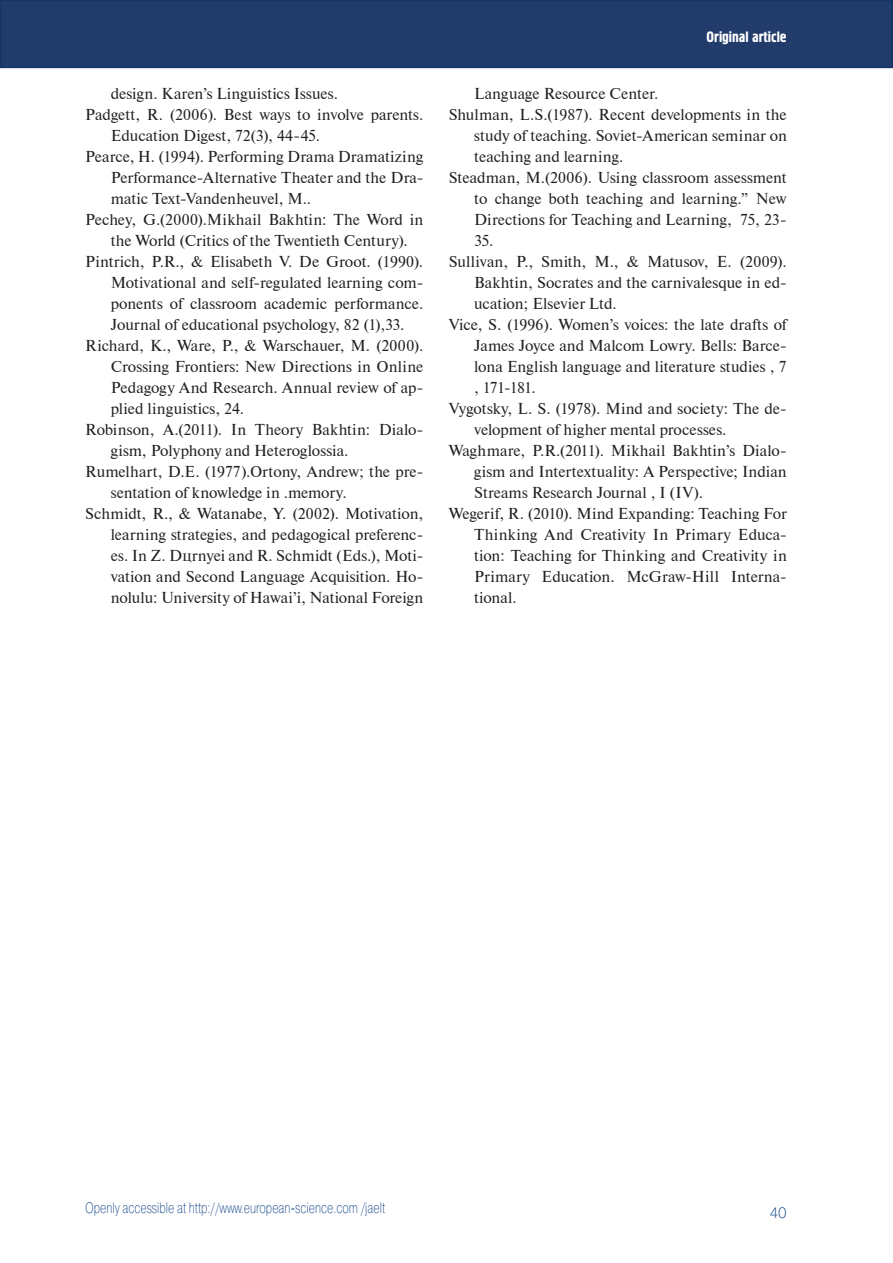
<style>
.page{position:relative;width:893px;height:1263px;background:#fff}
.page>*{position:absolute;margin:0;border:0;box-sizing:border-box;transform-origin:0 0}
.t1{font:15.75px "Newton CTT";letter-spacing:.005em;color:#231f20}
.t2{font:15px "Pragmatica Light C";color:#134789;scale:.75 1}
.t3{font:15px "Hermes C";color:#fff}
.t4{font:15px "Pragmatica Light C";color:#134789}
</style>
<div class="page">
<div style="left:1px;top:1px;width:891px;height:66px;background:#213c6b"></div>
<div style="left:0;top:0;width:893px;height:68px;border:2px solid #153566"></div>
<p class="t1" style="left:111px;top:85px;width:229px">design. Karen’s Linguistics Issues.</p>
<p class="t1" style="left:85px;top:106px;width:340px">Padgett, R. (2006). Best ways to involve parents.</p>
<p class="t1" style="left:111px;top:127px;width:211px">Education Digest, 72(3), 44-45.</p>
<p class="t1" style="left:85px;top:148px;width:340px">Pearce, H. (1994). Performing Drama Dramatizing</p>
<p class="t1" style="left:111px;top:169px;width:314px">Performance-Alternative Theater and the Dra-</p>
<p class="t1" style="left:111px;top:190px;width:202px">matic Text-Vandenheuvel, M..</p>
<p class="t1" style="left:85px;top:211px;width:340px">Pechey, G.(2000).Mikhail Bakhtin: The Word in</p>
<p class="t1" style="left:111px;top:232px;width:299px">the World (Critics of the Twentieth Century).</p>
<p class="t1" style="left:85px;top:253px;width:339px">Pintrich, P.R., &amp; Elisabeth V. De Groot. (1990).</p>
<p class="t1" style="left:111px;top:274px;width:314px">Motivational and self-regulated learning com-</p>
<p class="t1" style="left:111px;top:295px;width:314px">ponents of classroom academic performance.</p>
<p class="t1" style="left:111px;top:316px;width:295px">Journal of educational psychology, 82 (1),33.</p>
<p class="t1" style="left:85px;top:337px;width:340px">Richard, K., Ware, P., &amp; Warschauer, M. (2000).</p>
<p class="t1" style="left:111px;top:358px;width:314px">Crossing Frontiers: New Directions in Online</p>
<p class="t1" style="left:111px;top:379px;width:314px">Pedagogy And Research. Annual review of ap-</p>
<p class="t1" style="left:111px;top:400px;width:135px">plied linguistics, 24.</p>
<p class="t1" style="left:85px;top:421px;width:340px">Robinson, A.(2011). In Theory Bakhtin: Dialo-</p>
<p class="t1" style="left:111px;top:442px;width:239px">gism, Polyphony and Heteroglossia.</p>
<p class="t1" style="left:85px;top:463px;width:340px">Rumelhart, D.E. (1977).Ortony, Andrew; the pre-</p>
<p class="t1" style="left:111px;top:484px;width:237px">sentation of knowledge in .memory.</p>
<p class="t1" style="left:85px;top:505px;width:340px">Schmidt, R., &amp; Watanabe, Y. (2002). Motivation,</p>
<p class="t1" style="left:111px;top:526px;width:314px">learning strategies, and pedagogical preferenc-</p>
<p class="t1" style="left:111px;top:547px;width:314px">es. In Z. Dörnyei and R. Schmidt (Eds.), Moti-</p>
<p class="t1" style="left:111px;top:568px;width:314px">vation and Second Language Acquisition. Ho-</p>
<p class="t1" style="left:111px;top:589px;width:314px">nolulu: University of Hawai’i, National Foreign</p>
<p class="t3" style="left:706px;top:32px;width:82px">Original article</p>
<p class="t1" style="left:474px;top:85px;width:186px">Language Resource Center.</p>
<p class="t1" style="left:449px;top:106px;width:339px">Shulman, L.S.(1987). Recent developments in the</p>
<p class="t1" style="left:474px;top:127px;width:314px">study of teaching. Soviet-American seminar on</p>
<p class="t1" style="left:474px;top:148px;width:151px">teaching and learning.</p>
<p class="t1" style="left:449px;top:169px;width:339px">Steadman, M.(2006). Using classroom assessment</p>
<p class="t1" style="left:474px;top:190px;width:314px">to change both teaching and learning.” New</p>
<p class="t1" style="left:474px;top:211px;width:314px">Directions for Teaching and Learning, 75, 23-</p>
<p class="t1" style="left:474px;top:232px;width:21px">35.</p>
<p class="t1" style="left:449px;top:253px;width:340px">Sullivan, P., Smith, M., &amp; Matusov, E. (2009).</p>
<p class="t1" style="left:474px;top:274px;width:314px">Bakhtin, Socrates and the carnivalesque in ed-</p>
<p class="t1" style="left:474px;top:295px;width:144px">ucation; Elsevier Ltd.</p>
<p class="t1" style="left:449px;top:316px;width:340px">Vice, S. (1996). Women’s voices: the late drafts of</p>
<p class="t1" style="left:474px;top:337px;width:314px">James Joyce and Malcom Lowry. Bells: Barce-</p>
<p class="t1" style="left:474px;top:358px;width:314px">lona English language and literature studies , 7</p>
<p class="t1" style="left:474px;top:379px;width:63px">, 171-181.</p>
<p class="t1" style="left:449px;top:400px;width:340px">Vygotsky, L. S. (1978). Mind and society: The de-</p>
<p class="t1" style="left:474px;top:421px;width:254px">velopment of higher mental processes.</p>
<p class="t1" style="left:449px;top:442px;width:340px">Waghmare, P.R.(2011). Mikhail Bakhtin’s Dialo-</p>
<p class="t1" style="left:474px;top:463px;width:314px">gism and Intertextuality: A Perspective; Indian</p>
<p class="t1" style="left:474px;top:484px;width:230px">Streams Research Journal , I (IV).</p>
<p class="t1" style="left:449px;top:505px;width:340px">Wegerif, R. (2010). Mind Expanding: Teaching For</p>
<p class="t1" style="left:474px;top:526px;width:314px">Thinking And Creativity In Primary Educa-</p>
<p class="t1" style="left:474px;top:547px;width:314px">tion: Teaching for Thinking and Creativity in</p>
<p class="t1" style="left:474px;top:568px;width:314px">Primary Education. McGraw-Hill Interna-</p>
<p class="t1" style="left:474px;top:589px;width:44px">tional.</p>
<p class="t2" style="left:85px;top:1202px;width:401px">Openly accessible at http://www.european-science.com /jaelt</p>
<p class="t4" style="left:770px;top:1208px;width:18px">40</p>
</div>
